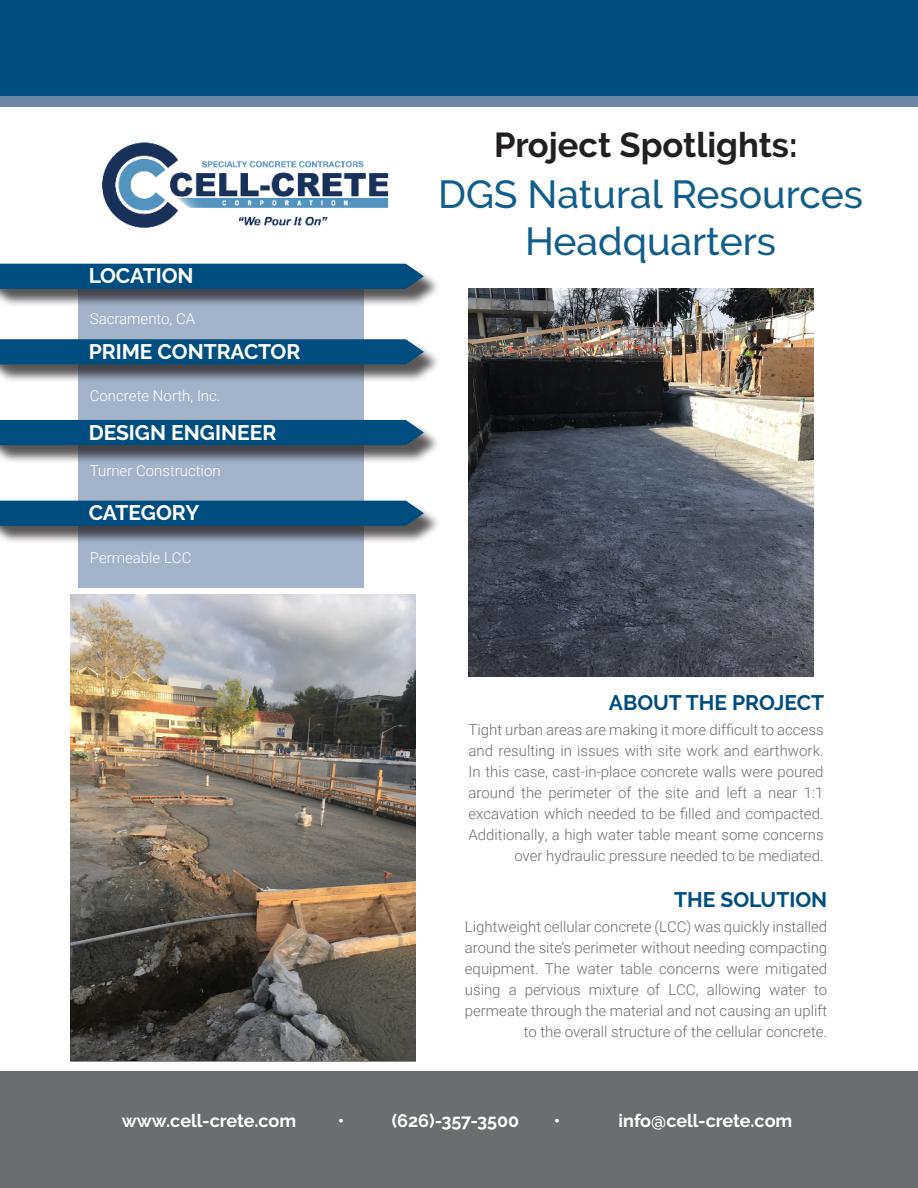
<style>
.page{position:relative;width:918px;height:1188px;background:#fff}
.page>*{position:absolute;margin:0;border:0;box-sizing:border-box;transform-origin:0 0}
.t1{font:500 39px/46.8px "Raleway";color:#115d8b;text-align:center}
.t2{font:700 34.5px "Raleway";color:#231f20}
.Page_Section_Title{font:700 21px "Raleway";color:#fff}
.Page_Section_Title-2{font:700 21px "Raleway";color:#004d7f}
.t3{font:700 18px "Raleway";color:#fff}
.Page_Body_Text_-_Bla{font:300 15px/21px "Roboto";color:#6c6d70;text-align:right}
.Page_Body_Text_-_Bla-2{font:300 15px "Roboto";color:#fff}
</style>
<div class="page">
<div style="left:78px;top:285px;width:285px;height:303px;background:#a3b3ca"></div>
<div style="left:0;top:0;width:918px;height:107px;background:#004d7f"></div>
<img style="left:70px;top:594px;width:346px;height:467px">
<div style="left:0;top:1071px;width:918px;height:117px;background:#6c6d70"></div>
<div style="left:0;top:96px;width:918px;height:11px;background:#6b87a8"></div>
<img style="left:102px;top:142px;width:287px;height:86px">
<div style="left:0;top:266px;width:441px;height:42px;background:#231f20;opacity:.75"></div>
<div style="left:0;top:264px;width:424px;height:25px;background:#004d7f"></div>
<div style="left:0;top:341px;width:441px;height:42px;background:#231f20;opacity:.75"></div>
<div style="left:0;top:339px;width:424px;height:25px;background:#004d7f"></div>
<div style="left:0;top:503px;width:441px;height:41px;background:#231f20;opacity:.75"></div>
<div style="left:0;top:501px;width:424px;height:25px;background:#004d7f"></div>
<img style="left:469px;top:289px;width:345px;height:388px">
<div style="left:0;top:422px;width:441px;height:42px;background:#231f20;opacity:.75"></div>
<div style="left:0;top:420px;width:424px;height:25px;background:#004d7f"></div>
<p class="Page_Section_Title" style="left:89px;top:264px;width:106px">LOCATION</p>
<p class="Page_Body_Text_-_Bla-2" style="left:90px;top:308px;width:107px">Sacramento, CA</p>
<p class="Page_Section_Title" style="left:89px;top:340px;width:213px">PRIME CONTRACTOR</p>
<p class="Page_Body_Text_-_Bla-2" style="left:90px;top:385px;width:132px">Concrete North, Inc.</p>
<p class="Page_Section_Title" style="left:89px;top:420px;width:189px">DESIGN ENGINEER</p>
<p class="Page_Body_Text_-_Bla-2" style="left:90px;top:460px;width:132px">Turner Construction</p>
<p class="Page_Section_Title" style="left:89px;top:501px;width:112px">CATEGORY</p>
<p class="Page_Body_Text_-_Bla-2" style="left:90px;top:547px;width:103px">Permeable LCC</p>
<p class="t2" style="left:494px;top:125px;width:305px">Project Spotlights:</p>
<p class="t1" style="left:438px;top:171px;width:426px">DGS Natural Resources<br>Headquarters</p>
<p class="Page_Section_Title-2" style="left:609px;top:691px;width:217px">ABOUT THE PROJECT</p>
<p class="Page_Body_Text_-_Bla" style="left:469px;top:719px;width:357px">Tight urban areas are making it more difficult to access and resulting in issues with site work and earthwork.<br>In this case, cast-in-place concrete walls were poured around the perimeter of the site and left a near 1:1 excavation which needed to be filled and compacted.<br>Additionally, a high water table meant some concerns over hydraulic pressure needed to be mediated.</p>
<p class="Page_Section_Title-2" style="left:674px;top:888px;width:155px">THE SOLUTION</p>
<p class="Page_Body_Text_-_Bla" style="left:465px;top:916px;width:364px">Lightweight cellular concrete (LCC) was quickly installed around the site’s perimeter without needing compacting equipment. The water table concerns were mitigated using a pervious mixture of LCC, allowing water to permeate through the material and not causing an uplift to the overall structure of the cellular concrete.</p>
<p class="t3" style="left:122px;top:1110px;width:176px">www.cell-crete.com</p>
<p class="t3" style="left:338px;top:1110px;width:8px">•</p>
<p class="t3" style="left:392px;top:1110px;width:129px">(626)-357-3500</p>
<p class="t3" style="left:554px;top:1110px;width:8px">•</p>
<p class="t3" style="left:619px;top:1110px;width:175px">info@cell-crete.com</p>
</div>
